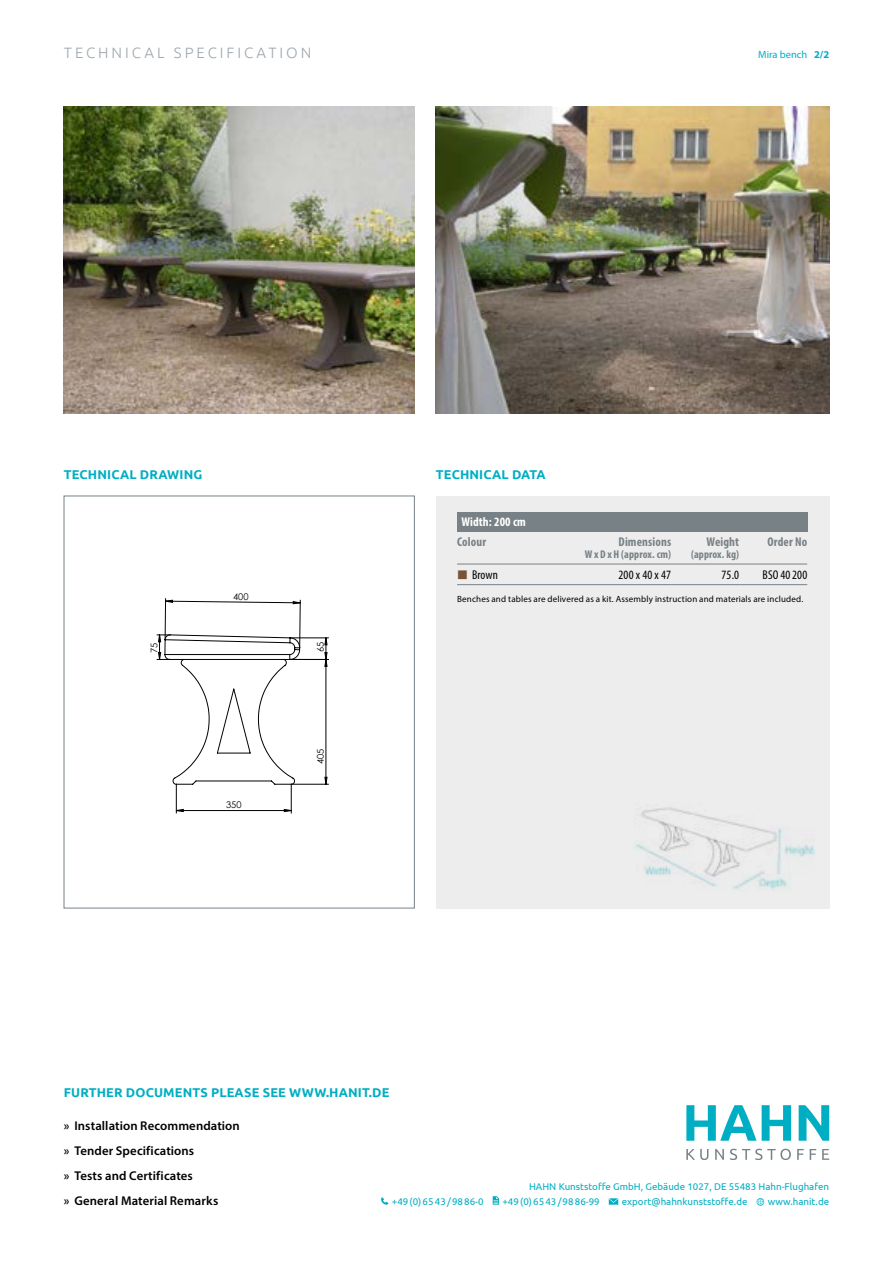
<style>
.page{position:relative;width:893px;height:1263px;background:#fff}
.page>*{position:absolute;margin:0;border:0;box-sizing:border-box;transform-origin:0 0}
.t1{font:300 15px "Ubuntu";letter-spacing:.2em;color:#a0a8ad}
.t2{font:600 12.75px/24.8px "Myriad Pro";letter-spacing:.01em;color:#000}
.t3{font:700 12.75px "Ubuntu";letter-spacing:.01em;color:#00aec3}
.t4{font:700 condensed 12.75px "Myriad Pro";letter-spacing:.01em;color:#778186}
.t5{font:condensed 12.75px "Myriad Pro";letter-spacing:.01em;color:#000}
.t6{font:700 condensed 12.75px "Myriad Pro";letter-spacing:.01em;color:#fff}
.t7{font:700 condensed 11.25px "Myriad Pro";letter-spacing:.01em;color:#778186}
.t8{font:10.5px "Myriad Pro";color:#00aec3}
.t9{font:9.75px "Ubuntu";color:#00aec3}
.t10{font:9.3px "Century Gothic";color:#020203}
.t11{font:9px "Myriad Pro";letter-spacing:.02em;color:#000}
.s1{font-weight:700}
.s2{font-family:"Cambria";font-stretch:normal;color:#785337}
</style>
<div class="page">
<div style="left:436px;top:496px;width:393px;height:412px;background:#ededed"></div>
<img style="left:634px;top:755px;width:196px;height:137px">
<hr style="left:290px;top:638px;width:38px;height:1px;background:#020203">
<hr style="left:290px;top:659px;width:38px;height:1px;background:#020203">
<hr style="left:291px;top:784px;width:37px;height:1px;background:#020203">
<svg style="left:324px;top:637px;width:4px;height:148px"></svg>
<img style="left:436px;top:106px;width:393px;height:307px">
<img style="left:64px;top:106px;width:351px;height:307px">
<div style="left:457px;top:512px;width:350px;height:19px;background:#778186"></div>
<svg style="left:457px;top:564px;width:15px;height:1px"></svg>
<hr style="left:472px;top:564px;width:68px;height:1px;background:#778186">
<hr style="left:540px;top:564px;width:131px;height:1px;background:#778186">
<hr style="left:671px;top:564px;width:68px;height:1px;background:#778186">
<hr style="left:739px;top:564px;width:68px;height:1px;background:#778186">
<svg style="left:457px;top:584px;width:15px;height:1px"></svg>
<hr style="left:472px;top:584px;width:68px;height:1px;background:#778186">
<hr style="left:540px;top:584px;width:131px;height:1px;background:#778186">
<hr style="left:671px;top:584px;width:68px;height:1px;background:#778186">
<hr style="left:739px;top:584px;width:68px;height:1px;background:#778186">
<svg style="left:381px;top:1197px;width:7px;height:8px"></svg>
<svg style="left:493px;top:1196px;width:6px;height:9px"></svg>
<svg style="left:609px;top:1198px;width:9px;height:7px"></svg>
<svg style="left:756px;top:1198px;width:8px;height:8px"></svg>
<svg style="left:762px;top:1105px;width:29px;height:36px"></svg>
<svg style="left:799px;top:1105px;width:30px;height:36px"></svg>
<svg style="left:686px;top:1149px;width:143px;height:11px"></svg>
<svg style="left:686px;top:1105px;width:70px;height:36px"></svg>
<svg style="left:157px;top:598px;width:144px;height:215px"></svg>
<h1 class="t1" style="left:64px;top:44px;width:249px">TECHNICAL SPECIFICATION</h1>
<p class="t8" style="left:758px;top:48px;width:73px">Mira bench <span class="s1">2/2</span></p>
<h2 class="t3" style="left:64px;top:467px;width:140px">TECHNICAL DRAWING</h2>
<h2 class="t3" style="left:436px;top:467px;width:111px">TECHNICAL DATA</h2>
<h2 class="t6" style="left:461px;top:514px;width:66px">Width: 200 cm</h2>
<h2 class="t4" style="left:457px;top:534px;width:30px">Colour</h2>
<h2 class="t4" style="left:618px;top:534px;width:54px">Dimensions</h2>
<p class="t7" style="left:585px;top:547px;width:88px">Wx D x H (approx. cm)</p>
<h2 class="t4" style="left:706px;top:534px;width:34px">Weight</h2>
<p class="t7" style="left:691px;top:547px;width:50px">(approx. kg)</p>
<h2 class="t4" style="left:768px;top:534px;width:41px">Order No</h2>
<h2 class="t5" style="left:457px;top:567px;width:42px"><span class="s2">■</span> Brown</h2>
<h2 class="t5" style="left:619px;top:567px;width:54px">200 x 40 x 47</h2>
<h2 class="t5" style="left:722px;top:567px;width:19px">75.0</h2>
<h2 class="t5" style="left:763px;top:567px;width:46px">BSO 40 200</h2>
<p class="t10" style="left:148px;top:653px;width:12px;rotate:-90deg">75</p>
<p class="t10" style="left:314px;top:652px;width:12px;rotate:-90deg">65</p>
<p class="t10" style="left:226px;top:799px;width:17px">350</p>
<p class="t10" style="left:314px;top:764px;width:17px;rotate:-90deg">405</p>
<p class="t11" style="left:457px;top:594px;width:348px">Benches and tables are delivered as a kit. Assembly instruction and materials are included.</p>
<h2 class="t3" style="left:64px;top:1085px;width:327px">FURTHER DOCUMENTS PLEASE SEE WWW.HANIT.DE</h2>
<h2 class="t2" style="left:64px;top:1113px;width:178px">» Installation Recommendation » Tender Specifications<br>» Tests and Certificates<br>» General Material Remarks</h2>
<p class="t9" style="left:529px;top:1180px;width:302px">HAHN Kunststoffe GmbH, Gebäude 1027, DE 55483 Hahn-Flughafen</p>
<p class="t9" style="left:392px;top:1195px;width:93px">+49(0)6543/9886-0</p>
<p class="t9" style="left:502px;top:1195px;width:99px">+49(0)6543/9886-99</p>
<p class="t9" style="left:622px;top:1195px;width:127px">export@hahnkunststoffe.de</p>
<p class="t9" style="left:768px;top:1195px;width:63px">www.hanit.de</p>
</div>
